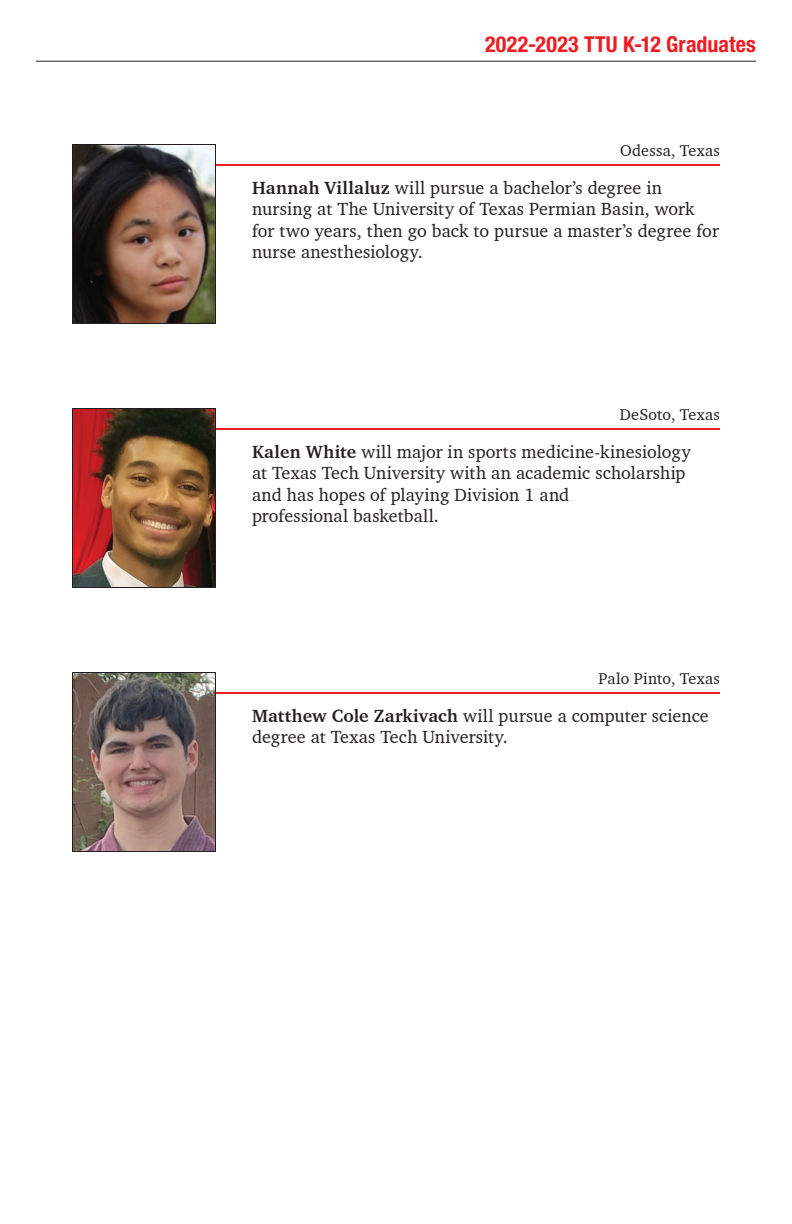
<style>
.page{position:relative;width:792px;height:1224px;background:#fff}
.page>*{position:absolute;margin:0;border:0;box-sizing:border-box;transform-origin:0 0}
.title-right{font:700 condensed 22px "Helvetica Neue LT Pro";letter-spacing:.01em;color:#ee1d23}
.Bio{font:18px/21.6px "Charter BT Pro";letter-spacing:.01em;color:#231f20}
.bio-city{font:16px "Charter BT Pro";letter-spacing:.02em;color:#231f20}
.s1{font-weight:700}
</style>
<div class="page">
<hr style="left:216px;top:692px;width:504px;height:2px;background:#ee1d23">
<img style="left:74px;top:674px;width:140px;height:176px">
<div style="left:72px;top:672px;width:144px;height:180px;border:1px solid #231f20"></div>
<hr style="left:216px;top:428px;width:504px;height:2px;background:#ee1d23">
<img style="left:74px;top:410px;width:140px;height:176px">
<div style="left:72px;top:408px;width:144px;height:180px;border:1px solid #231f20"></div>
<hr style="left:216px;top:164px;width:504px;height:2px;background:#ee1d23">
<img style="left:74px;top:146px;width:140px;height:176px">
<div style="left:72px;top:144px;width:144px;height:180px;border:1px solid #231f20"></div>
<hr style="left:36px;top:61px;width:720px;height:1px;background:#231f20">
<p class="title-right" style="left:485px;top:31px;width:272px">2022-2023 TTU K-12 Graduates</p>
<p class="bio-city" style="left:620px;top:140px;width:101px">Odessa, Texas</p>
<p class="Bio" style="left:252px;top:177px;width:468px"><span class="s1">Hannah Villaluz</span> will pursue a bachelor’s degree in nursing at The University of Texas Permian Basin, work for two years, then go back to pursue a master’s degree for nurse anesthesiology.</p>
<p class="bio-city" style="left:620px;top:404px;width:102px">DeSoto, Texas</p>
<p class="Bio" style="left:252px;top:441px;width:440px"><span class="s1">Kalen White</span> will major in sports medicine-kinesiology at Texas Tech University with an academic scholarship and has hopes of playing Division 1 and<br>professional basketball.</p>
<p class="bio-city" style="left:599px;top:668px;width:123px">Palo Pinto, Texas</p>
<p class="Bio" style="left:252px;top:705px;width:458px"><span class="s1">Matthew Cole Zarkivach</span> will pursue a computer science degree at Texas Tech University.</p>
</div>
